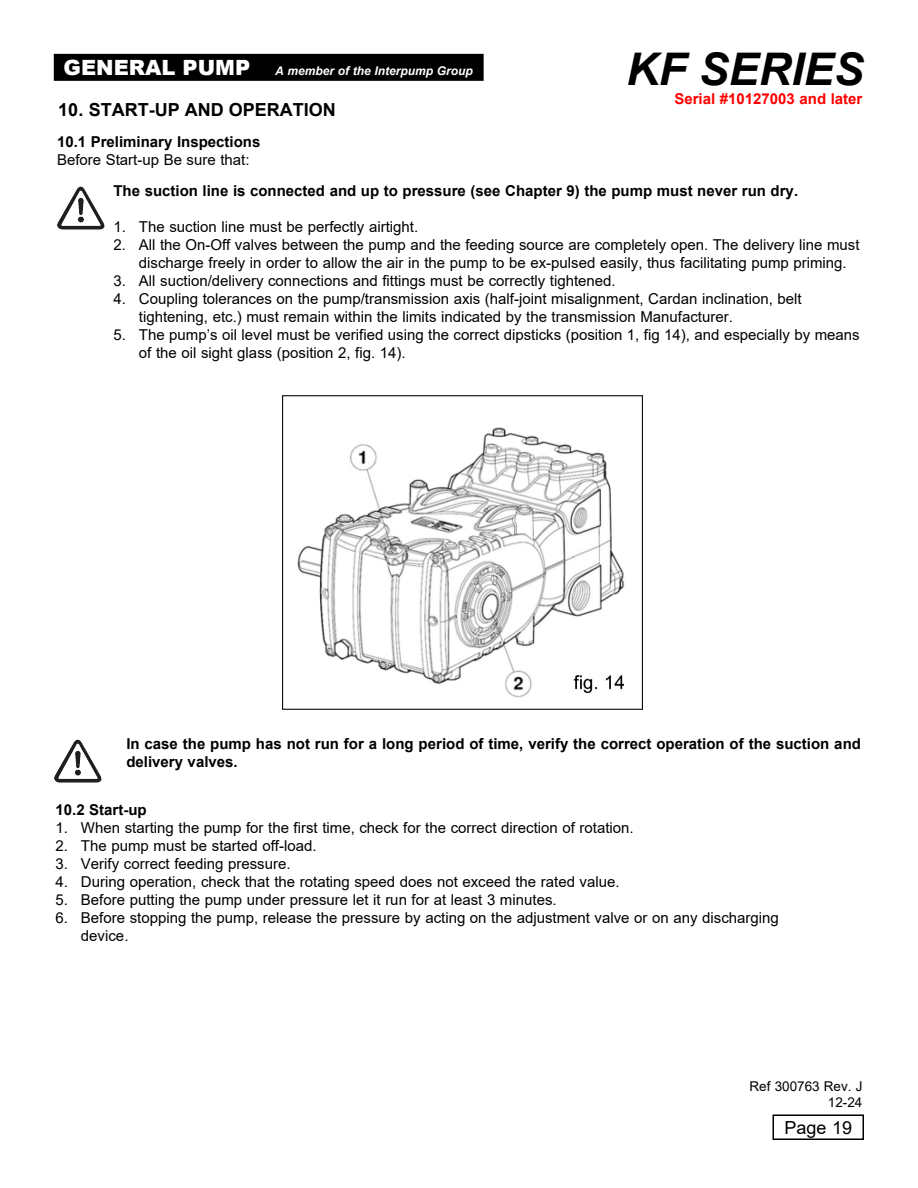
<style>
.page{position:relative;width:918px;height:1188px;background:#fff}
.page>*{position:absolute;margin:0;border:0;box-sizing:border-box;transform-origin:0 0}
.t1{font:italic 700 45px "Arial";color:#000}
.t2{font:700 18px "Arial";color:#000}
.t3{font:18px "Arial";color:#000}
.t4{font:15px/18px "Arial";color:#000}
.t5{font:700 15px/18px "Arial";color:#000}
.t6{font:700 15px "Arial";color:#f00}
.t7{font:13.5px/16.2px "Arial";color:#000;text-align:right}
.t8{font:italic 700 12px "Arial";color:#fff}
.s1{font-weight:900;font-style:normal;font-size:21px}
</style>
<div class="page">
<img style="left:57px;top:187px;width:47px;height:42px">
<img style="left:282px;top:396px;width:360px;height:314px">
<div style="left:54px;top:54px;width:430px;height:27px;background:#000"></div>
<img style="left:54px;top:740px;width:47px;height:43px">
<div style="left:772px;top:1114px;width:92px;height:26px;border:2px solid #000"></div>
<p class="t8" style="left:64px;top:63px;width:411px"><span class="s1">GENERAL PUMP</span> A member of the Interpump Group</p>
<h1 class="t1" style="left:626px;top:39px;width:239px">KF SERIES</h1>
<p class="t6" style="left:674px;top:88px;width:190px">Serial #10127003 and later</p>
<p class="t2" style="left:58px;top:97px;width:279px">10. START-UP AND OPERATION</p>
<p class="t5" style="left:57px;top:132px;width:205px">10.1 Preliminary Inspections</p>
<p class="t4" style="left:57px;top:150px;width:194px">Before Start-up Be sure that:</p>
<p class="t5" style="left:113px;top:182px;width:686px">The suction line is connected and up to pressure (see Chapter 9) the pump must never run dry.</p>
<p class="t4" style="left:113px;top:218px;width:306px">1. The suction line must be perfectly airtight.</p>
<p class="t4" style="left:139px;top:236px;width:722px;text-indent:-25px">2. All the On-Off valves between the pump and the feeding source are completely open. The delivery line must discharge freely in order to allow the air in the pump to be ex-pulsed easily, thus facilitating pump priming.</p>
<p class="t4" style="left:113px;top:272px;width:504px">3. All suction/delivery connections and fittings must be correctly tightened.</p>
<p class="t4" style="left:139px;top:290px;width:664px;text-indent:-25px">4. Coupling tolerances on the pump/transmission axis (half-joint misalignment, Cardan inclination, belt tightening, etc.) must remain within the limits indicated by the transmission Manufacturer.</p>
<p class="t4" style="left:139px;top:326px;width:722px;text-indent:-25px">5. The pump’s oil level must be verified using the correct dipsticks (position 1, fig 14), and especially by means of the oil sight glass (position 2, fig. 14).</p>
<p class="t5" style="left:126px;top:735px;width:736px">In case the pump has not run for a long period of time, verify the correct operation of the suction and delivery valves.</p>
<p class="t5" style="left:56px;top:801px;width:93px">10.2 Start-up</p>
<p class="t4" style="left:56px;top:819px;width:580px">1. When starting the pump for the first time, check for the correct direction of rotation.</p>
<p class="t4" style="left:56px;top:837px;width:263px">2. The pump must be started off-load.</p>
<p class="t4" style="left:56px;top:855px;width:237px">3. Verify correct feeding pressure.</p>
<p class="t4" style="left:56px;top:873px;width:566px">4. During operation, check that the rotating speed does not exceed the rated value.</p>
<p class="t4" style="left:56px;top:891px;width:503px">5. Before putting the pump under pressure let it run for at least 3 minutes.</p>
<p class="t4" style="left:81px;top:909px;width:699px;text-indent:-25px">6. Before stopping the pump, release the pressure by acting on the adjustment valve or on any discharging device.</p>
<p class="t7" style="left:750px;top:1078px;width:114px">Ref 300763 Rev. J<br>12-24</p>
<p class="t3" style="left:784px;top:1115px;width:69px">Page 19</p>
</div>
